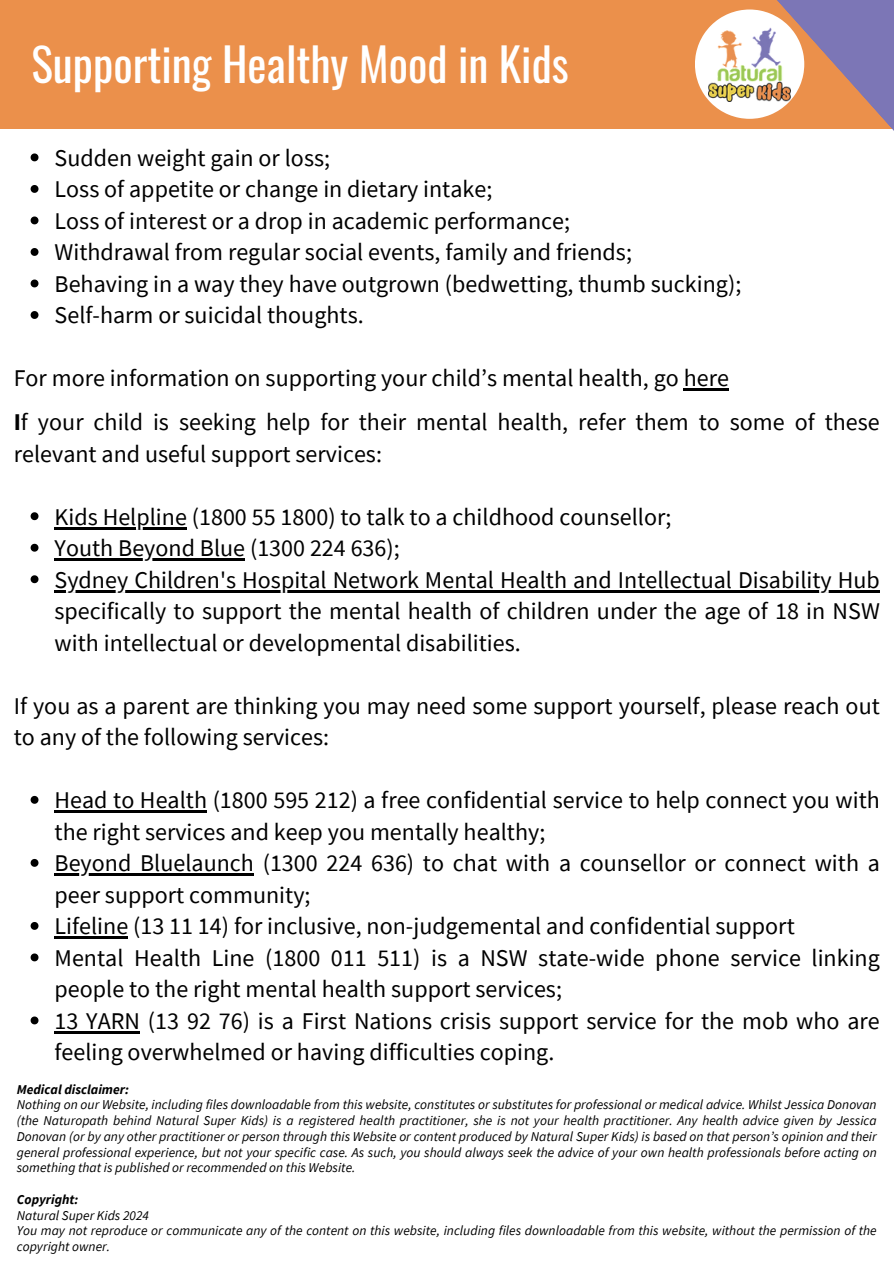
<style>
.page{position:relative;width:894px;height:1264px;background:#fff}
.page>*{position:absolute;margin:0;border:0;box-sizing:border-box;transform-origin:0 0}
.t1{font:45.45px "Oswald";color:#fff}
.t2{font:24px/31.5px "Source Sans Pro";color:#000}
.t3{font:italic 13.5px/15.8px "Source Sans Pro";color:#000;text-align:justify}
.t4{font:italic 700 13.5px "Source Sans Pro";color:#000}
.s1{font-weight:700}
</style>
<div class="page">
<div style="left:0;top:0;width:893px;height:128px;background:#eb904b"></div>
<svg style="left:0;top:128px;width:260px;height:63px"></svg>
<svg style="left:674px;top:0;width:219px;height:391px"></svg>
<svg style="left:31px;top:512px;width:7px;height:8px"></svg>
<hr style="left:55px;top:527px;width:132px;height:2px;background:#000">
<svg style="left:31px;top:544px;width:7px;height:7px"></svg>
<hr style="left:55px;top:558px;width:190px;height:2px;background:#000">
<svg style="left:31px;top:575px;width:7px;height:8px"></svg>
<hr style="left:55px;top:590px;width:50px;height:2px;background:#000">
<hr style="left:105px;top:590px;width:774px;height:2px;background:#000">
<svg style="left:31px;top:796px;width:7px;height:7px"></svg>
<hr style="left:55px;top:810px;width:152px;height:2px;background:#000">
<svg style="left:31px;top:859px;width:7px;height:7px"></svg>
<hr style="left:55px;top:873px;width:199px;height:2px;background:#000">
<svg style="left:31px;top:922px;width:7px;height:7px"></svg>
<hr style="left:55px;top:936px;width:73px;height:2px;background:#000">
<svg style="left:31px;top:953px;width:7px;height:8px"></svg>
<svg style="left:31px;top:1016px;width:7px;height:8px"></svg>
<hr style="left:55px;top:1031px;width:85px;height:2px;background:#000">
<svg style="left:31px;top:153px;width:7px;height:8px"></svg>
<svg style="left:31px;top:185px;width:7px;height:8px"></svg>
<svg style="left:31px;top:216px;width:7px;height:8px"></svg>
<svg style="left:31px;top:248px;width:7px;height:8px"></svg>
<svg style="left:31px;top:279px;width:7px;height:8px"></svg>
<svg style="left:31px;top:311px;width:7px;height:8px"></svg>
<hr style="left:683px;top:389px;width:45px;height:2px;background:#000">
<p class="t1" style="left:31px;top:28px;width:538px">Supporting Healthy Mood in Kids</p>
<p class="t2" style="left:55px;top:141px;width:277px">Sudden weight gain or loss;</p>
<h2 class="t2" style="left:55px;top:173px;width:439px">Loss of appetite or change in dietary intake;</h2>
<p class="t2" style="left:55px;top:204px;width:517px">Loss of interest or a drop in academic performance;</p>
<p class="t2" style="left:55px;top:236px;width:578px">Withdrawal from regular social events, family and friends;</p>
<p class="t2" style="left:55px;top:267px;width:688px">Behaving in a way they have outgrown (bedwetting, thumb sucking);</p>
<p class="t2" style="left:55px;top:299px;width:310px">Self-harm or suicidal thoughts.</p>
<p class="t2" style="left:14px;top:362px;width:716px">For more information on supporting your child’s mental health, go here</p>
<p class="t2" style="left:14px;top:406px;width:867px"><span class="s1">I</span>f your child is seeking help for their mental health, refer them to some of these relevant and useful support services:</p>
<p class="t2" style="left:55px;top:500px;width:618px">Kids Helpline (1800 55 1800) to talk to a childhood counsellor;</p>
<p class="t2" style="left:55px;top:532px;width:347px">Youth Beyond Blue (1300 224 636);</p>
<p class="t2" style="left:55px;top:563px;width:826px">Sydney Children's Hospital Network Mental Health and Intellectual Disability Hub</p>
<p class="t2" style="left:55px;top:595px;width:826px">specifically to support the mental health of children under the age of 18 in NSW with intellectual or developmental disabilities.</p>
<p class="t2" style="left:14px;top:689px;width:867px">If you as a parent are thinking you may need some support yourself, please reach out</p>
<p class="t2" style="left:14px;top:721px;width:317px">to any of the following services:</p>
<p class="t2" style="left:55px;top:784px;width:826px">Head to Health (1800 595 212) a free confidential service to help connect you with</p>
<p class="t2" style="left:55px;top:815px;width:826px">the right services and keep you mentally healthy;<br>Beyond Bluelaunch (1300 224 636) to chat with a counsellor or connect with a</p>
<h2 class="t2" style="left:55px;top:878px;width:741px">peer support community;<br>Lifeline (13 11 14) for inclusive, non-judgemental and confidential support</h2>
<h2 class="t2" style="left:55px;top:941px;width:826px">Mental Health Line (1800 011 511) is a NSW state-wide phone service linking</h2>
<p class="t2" style="left:55px;top:973px;width:826px">people to the right mental health support services;<br>13 YARN (13 92 76) is a First Nations crisis support service for the mob who are</p>
<p class="t2" style="left:55px;top:1036px;width:501px">feeling overwhelmed or having difficulties coping.</p>
<p class="t4" style="left:17px;top:1080px;width:114px">Medical disclaimer:</p>
<p class="t3" style="left:17px;top:1096px;width:861px">Nothing on our Website, including files downloadable from this website, constitutes or substitutes for professional or medical advice. Whilst Jessica Donovan (the Naturopath behind Natural Super Kids) is a registered health practitioner, she is not your health practitioner. Any health advice given by Jessica Donovan (or by any other practitioner or person through this Website or content produced by Natural Super Kids) is based on that person’s opinion and their general professional experience, but not your specific case. As such, you should always seek the advice of your own health professionals before acting on something that is published or recommended on this Website.</p>
<p class="t4" style="left:17px;top:1190px;width:63px">Copyright:</p>
<p class="t3" style="left:17px;top:1206px;width:134px">Natural Super Kids 2024</p>
<p class="t3" style="left:17px;top:1222px;width:861px">You may not reproduce or communicate any of the content on this website, including files downloadable from this website, without the permission of the copyright owner.</p>
</div>
